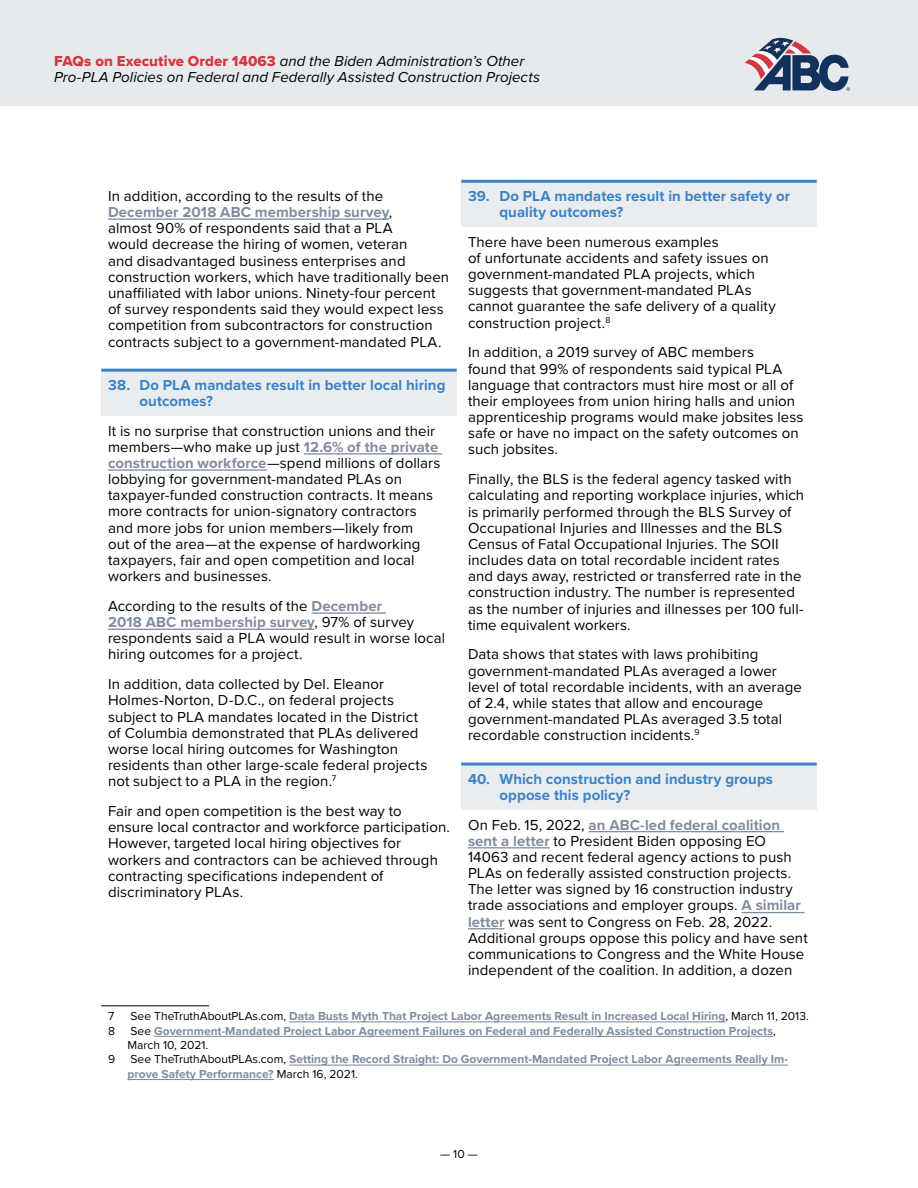
<style>
.page{position:relative;width:918px;height:1188px;background:#fff}
.page>*{position:absolute;margin:0;border:0;box-sizing:border-box;transform-origin:0 0}
.t1{font:15px/16.2px "Proxima Nova";letter-spacing:.005em;color:#000}
.t2{font:700 15px/16.2px "Proxima Nova";letter-spacing:.005em;color:#3a83c6}
.t3{font:italic 15px/16.2px "Proxima Nova";letter-spacing:.005em;color:#000}
.t4{font:700 12px/14.4px "Proxima Nova";color:#808c9f}
.t5{font:12px "Proxima Nova";color:#000}
.s1{font-family:"Proxima Nova Extrabld";font-style:normal;color:#d23842}
.s2{font-weight:700;color:#808c9f}
.s3{font-weight:400;color:#000}
</style>
<div class="page">
<div style="left:0;top:0;width:918px;height:106px;background:#e7eaec"></div>
<svg style="left:745px;top:37px;width:105px;height:54px"></svg>
<hr style="left:108px;top:218px;width:281px;height:2px;background:#808c9f">
<div style="left:101px;top:371px;width:356px;height:45px;background:#eaedef"></div>
<hr style="left:101px;top:369px;width:356px;height:3px;background:#3a83c6">
<hr style="left:304px;top:453px;width:138px;height:2px;background:#808c9f">
<hr style="left:108px;top:469px;width:159px;height:2px;background:#808c9f">
<hr style="left:312px;top:612px;width:74px;height:2px;background:#808c9f">
<hr style="left:108px;top:629px;width:207px;height:1px;background:#808c9f">
<hr style="left:101px;top:1006px;width:108px;height:1px;background:#000">
<hr style="left:289px;top:1021px;width:436px;height:1px;background:#808c9f">
<hr style="left:154px;top:1036px;width:619px;height:1px;background:#808c9f">
<hr style="left:289px;top:1065px;width:499px;height:1px;background:#808c9f">
<hr style="left:128px;top:1079px;width:146px;height:1px;background:#808c9f">
<div style="left:461px;top:182px;width:356px;height:45px;background:#eaedef"></div>
<hr style="left:461px;top:180px;width:356px;height:3px;background:#3a83c6">
<div style="left:461px;top:765px;width:356px;height:45px;background:#eaedef"></div>
<hr style="left:461px;top:763px;width:356px;height:3px;background:#3a83c6">
<hr style="left:589px;top:831px;width:195px;height:1px;background:#808c9f">
<hr style="left:468px;top:847px;width:82px;height:1px;background:#808c9f">
<hr style="left:742px;top:912px;width:63px;height:1px;background:#808c9f">
<hr style="left:468px;top:928px;width:37px;height:1px;background:#808c9f">
<p class="t3" style="left:54px;top:52px;width:488px"><span class="s1">FAQs on Executive Order 14063</span> and the Biden Administration’s Other<br>Pro-PLA Policies on Federal and Federally Assisted Construction Projects</p>
<p class="t1" style="left:108px;top:187px;width:343px">In addition, according to the results of the <span class="s2">December 2018 ABC membership survey</span>,<br>almost 90% of respondents said that a PLA<br>would decrease the hiring of women, veteran<br>and disadvantaged business enterprises and construction workers, which have traditionally been unaffiliated with labor unions. Ninety-four percent of survey respondents said they would expect less competition from subcontractors for construction contracts subject to a government-mandated PLA.</p>
<p class="t2" style="left:140px;top:376px;width:307px;text-indent:-32px">38. Do PLA mandates result in better local hiring outcomes?</p>
<p class="t1" style="left:108px;top:422px;width:334px">It is no surprise that construction unions and their members—who make up just <span class="s2">12.6% of the private construction workforce</span>—spend millions of dollars lobbying for government-mandated PLAs on taxpayer-funded construction contracts. It means more contracts for union-signatory contractors and more jobs for union members—likely from<br>out of the area—at the expense of hardworking taxpayers, fair and open competition and local workers and businesses.</p>
<p class="t1" style="left:108px;top:597px;width:339px">According to the results of the <span class="s2">December<br>2018 ABC membership survey</span>, 97% of survey respondents said a PLA would result in worse local hiring outcomes for a project.</p>
<p class="t1" style="left:108px;top:675px;width:321px">In addition, data collected by Del. Eleanor Holmes-Norton, D-D.C., on federal projects subject to PLA mandates located in the District of Columbia demonstrated that PLAs delivered worse local hiring outcomes for Washington residents than other large-scale federal projects not subject to a PLA in the region.<sup>7</sup></p>
<p class="t1" style="left:108px;top:802px;width:343px">Fair and open competition is the best way to ensure local contractor and workforce participation.<br>However, targeted local hiring objectives for workers and contractors can be achieved through contracting specifications independent of discriminatory PLAs.</p>
<p class="t2" style="left:500px;top:187px;width:292px;text-indent:-32px">39. Do PLA mandates result in better safety or quality outcomes?</p>
<p class="t1" style="left:468px;top:233px;width:309px">There have been numerous examples<br>of unfortunate accidents and safety issues on government-mandated PLA projects, which suggests that government-mandated PLAs cannot guarantee the safe delivery of a quality construction project.<sup>8</sup></p>
<p class="t1" style="left:468px;top:344px;width:337px">In addition, a 2019 survey of ABC members<br>found that 99% of respondents said typical PLA language that contractors must hire most or all of their employees from union hiring halls and union apprenticeship programs would make jobsites less safe or have no impact on the safety outcomes on such jobsites.</p>
<p class="t1" style="left:468px;top:470px;width:338px">Finally, the BLS is the federal agency tasked with calculating and reporting workplace injuries, which is primarily performed through the BLS Survey of Occupational Injuries and Illnesses and the BLS Census of Fatal Occupational Injuries. The SOII includes data on total recordable incident rates and days away, restricted or transferred rate in the construction industry. The number is represented as the number of injuries and illnesses per 100 full&shy;time equivalent workers.</p>
<p class="t1" style="left:468px;top:646px;width:335px">Data shows that states with laws prohibiting government-mandated PLAs averaged a lower level of total recordable incidents, with an average of 2.4, while states that allow and encourage government-mandated PLAs averaged 3.5 total recordable construction incidents.<sup>9</sup></p>
<p class="t2" style="left:500px;top:770px;width:275px;text-indent:-32px">40. Which construction and industry groups oppose this policy?</p>
<p class="t1" style="left:468px;top:816px;width:341px">On Feb. 15, 2022, <span class="s2">an ABC-led federal coalition sent a letter</span> to President Biden opposing EO 14063 and recent federal agency actions to push PLAs on federally assisted construction projects.<br>The letter was signed by 16 construction industry trade associations and employer groups. <span class="s2">A similar letter</span> was sent to Congress on Feb. 28, 2022.<br>Additional groups oppose this policy and have sent communications to Congress and the White House independent of the coalition. In addition, a dozen</p>
<p class="t5" style="left:108px;top:1007px;width:8px">7</p>
<p class="t4" style="left:131px;top:1009px;width:680px"><span class="s3">See TheTruthAboutPLAs.com,</span> Data Busts Myth That Project Labor Agreements Result in Increased Local Hiring<span class="s3">, March 11, 2013.</span></p>
<p class="t5" style="left:108px;top:1022px;width:8px">8</p>
<p class="t4" style="left:128px;top:1023px;width:650px"><span class="s3">See</span> Government-Mandated Project Labor Agreement Failures on Federal and Federally Assisted Construction Projects<span class="s3">,<br>March 10, 2021.</span></p>
<p class="t5" style="left:108px;top:1050px;width:9px">9</p>
<p class="t4" style="left:128px;top:1052px;width:662px"><span class="s3">See TheTruthAboutPLAs.com,</span> Setting the Record Straight: Do Government-Mandated Project Labor Agreements Really Im&shy;prove Safety Performance? <span class="s3">March 16, 2021.</span></p>
<p class="t5" style="left:440px;top:1145px;width:39px">— 10 —</p>
</div>
